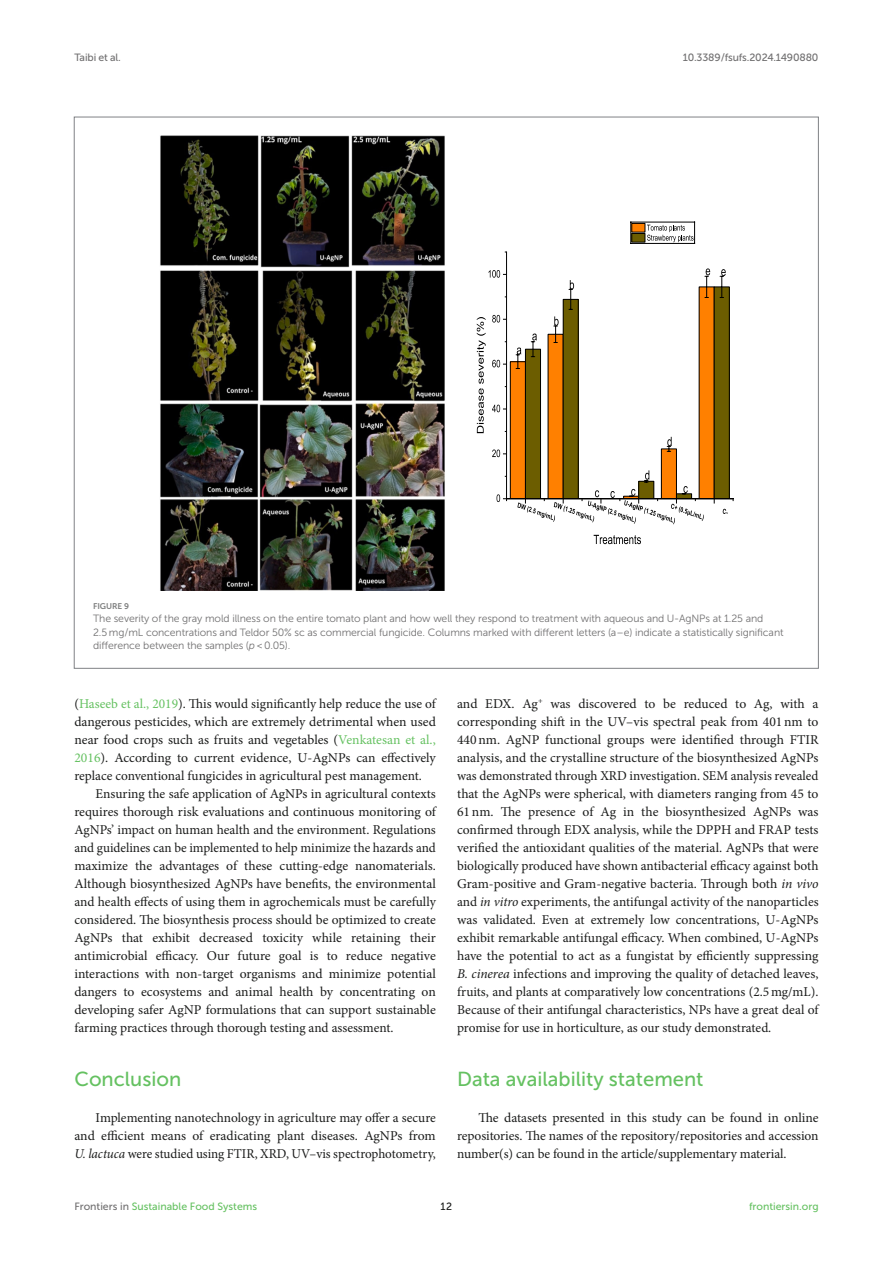
<style>
.page{position:relative;width:893px;height:1263px;background:#fff}
.page>*{position:absolute;margin:0;border:0;box-sizing:border-box;transform-origin:0 0}
.HEAD_1{font:20.25px "Museo Sans 500";color:#65c161}
.TEXT_FLUSH{font:13.5px/18px "Minion Pro";letter-spacing:-.005em;color:#1b1c1b;text-align:justify}
.TEXT{font:13.5px/18px "Minion Pro";color:#1b1c1b;text-align:justify}
.FIG_LEG{font:10.5px/13.5px "Museo Sans 300";letter-spacing:-.01em;color:#706f70}
.t1{font:10.5px "Museo Sans 500";color:#65c161}
.t2{font:10.5px "Museo Sans 500";letter-spacing:-.015em;color:#706f70}
.t3{font:10.5px "Museo Sans 500";color:#1b1c1b}
.FIG_HD{font:8.25px "Museo Sans 700";letter-spacing:-.01em;color:#7e7f7f}
.s1{font-style:italic}
.s2{color:#65c161}
.s3{color:#706f70}
</style>
<div class="page">
<img style="left:160px;top:136px;width:285px;height:454px">
<div style="left:510px;top:362px;width:15px;height:137px;background:#ff8000"></div>
<div style="left:510px;top:361px;width:16px;height:138px;border:1px solid #000"></div>
<div style="left:548px;top:334px;width:15px;height:165px;background:#ff8000"></div>
<div style="left:661px;top:449px;width:15px;height:50px;background:#ff8000"></div>
<div style="left:661px;top:449px;width:16px;height:50px;border:1px solid #000"></div>
<div style="left:699px;top:287px;width:15px;height:212px;background:#ff8000"></div>
<div style="left:525px;top:349px;width:15px;height:150px;background:#6c5d00"></div>
<div style="left:525px;top:349px;width:16px;height:150px;border:1px solid #000"></div>
<div style="left:563px;top:299px;width:15px;height:200px;background:#6c5d00"></div>
<div style="left:563px;top:299px;width:15px;height:200px;border:1px solid #000"></div>
<div style="left:714px;top:287px;width:15px;height:212px;background:#6c5d00"></div>
<div style="left:714px;top:287px;width:16px;height:212px;border:1px solid #000"></div>
<hr style="left:506px;top:498px;width:227px;height:1px;background:#000">
<hr style="left:506px;top:252px;width:1px;height:247px;background:#000">
<svg style="left:723px;top:509px;width:5px;height:5px"></svg>
<svg style="left:497px;top:494px;width:10px;height:8px"></svg>
<svg style="left:492px;top:449px;width:14px;height:8px"></svg>
<svg style="left:492px;top:405px;width:14px;height:7px"></svg>
<svg style="left:492px;top:360px;width:14px;height:7px"></svg>
<svg style="left:492px;top:315px;width:14px;height:8px"></svg>
<svg style="left:488px;top:270px;width:18px;height:8px"></svg>
<svg style="left:477px;top:317px;width:9px;height:116px"></svg>
<svg style="left:594px;top:535px;width:47px;height:9px"></svg>
<hr style="left:631px;top:222px;width:64px;height:1px;background:#000">
<hr style="left:631px;top:243px;width:64px;height:1px;background:#000">
<svg style="left:630px;top:222px;width:1px;height:21px"></svg>
<div style="left:632px;top:223px;width:13px;height:9px;background:#ff8000"></div>
<div style="left:631px;top:223px;width:14px;height:9px;border:1px solid #000"></div>
<div style="left:632px;top:233px;width:13px;height:9px;background:#6c5d00"></div>
<div style="left:631px;top:233px;width:14px;height:9px;border:1px solid #000"></div>
<svg style="left:647px;top:222px;width:48px;height:21px"></svg>
<svg style="left:516px;top:347px;width:5px;height:22px"></svg>
<svg style="left:531px;top:334px;width:6px;height:23px"></svg>
<svg style="left:554px;top:316px;width:5px;height:27px"></svg>
<svg style="left:569px;top:280px;width:5px;height:30px"></svg>
<svg style="left:667px;top:437px;width:5px;height:15px"></svg>
<svg style="left:517px;top:470px;width:187px;height:54px"></svg>
<svg style="left:705px;top:268px;width:5px;height:30px"></svg>
<svg style="left:720px;top:269px;width:6px;height:29px"></svg>
<p class="t2" style="left:74px;top:51px;width:48px">Taibi et al.</p>
<p class="t2" style="left:683px;top:51px;width:137px">10.3389/fsufs.2024.1490880</p>
<p class="FIG_HD" style="left:93px;top:601px;width:37px">FIGURE 9</p>
<p class="FIG_LEG" style="left:93px;top:612px;width:692px">The severity of the gray mold illness on the entire tomato plant and how well they respond to treatment with aqueous and U-AgNPs at 1.25 and<br>2.5 mg/mL concentrations and Teldor 50% sc as commercial fungicide. Columns marked with different letters (a–e) indicate a statistically significant difference between the samples (<span class="s1">p</span> &lt; 0.05).</p>
<p class="TEXT" style="left:74px;top:695px;width:363px">(<span class="s2">Haseeb et al., 2019</span>). This would significantly help reduce the use of dangerous pesticides, which are extremely detrimental when used near food crops such as fruits and vegetables (<span class="s2">Venkatesan et al., 2016</span>). According to current evidence, U-AgNPs can effectively replace conventional fungicides in agricultural pest management.</p>
<p class="TEXT" style="left:74px;top:785px;width:363px;text-indent:21px">Ensuring the safe application of AgNPs in agricultural contexts requires thorough risk evaluations and continuous monitoring of AgNPs’ impact on human health and the environment. Regulations and guidelines can be implemented to help minimize the hazards and maximize the advantages of these cutting-edge nanomaterials.<br>Although biosynthesized AgNPs have benefits, the environmental and health effects of using them in agrochemicals must be carefully considered. The biosynthesis process should be optimized to create AgNPs that exhibit decreased toxicity while retaining their antimicrobial efficacy. Our future goal is to reduce negative interactions with non-target organisms and minimize potential dangers to ecosystems and animal health by concentrating on developing safer AgNP formulations that can support sustainable farming practices through thorough testing and assessment.</p>
<p class="HEAD_1" style="left:74px;top:1068px;width:108px">Conclusion</p>
<p class="TEXT_FLUSH" style="left:74px;top:1109px;width:363px;text-indent:21px">Implementing nanotechnology in agriculture may offer a secure and efficient means of eradicating plant diseases. AgNPs from <span class="s1">U. lactuca</span> were studied using FTIR, XRD, UV–vis spectrophotometry,</p>
<p class="TEXT_FLUSH" style="left:457px;top:695px;width:363px">and EDX. Ag<sup>+</sup> was discovered to be reduced to Ag, with a corresponding shift in the UV–vis spectral peak from 401nm to 440nm. AgNP functional groups were identified through FTIR analysis, and the crystalline structure of the biosynthesized AgNPs was demonstrated through XRD investigation. SEM analysis revealed that the AgNPs were spherical, with diameters ranging from 45 to 61nm. The presence of Ag in the biosynthesized AgNPs was confirmed through EDX analysis, while the DPPH and FRAP tests verified the antioxidant qualities of the material. AgNPs that were biologically produced have shown antibacterial efficacy against both Gram-positive and Gram-negative bacteria. Through both <span class="s1">in vivo </span>and <span class="s1">in vitro</span> experiments, the antifungal activity of the nanoparticles was validated. Even at extremely low concentrations, U-AgNPs exhibit remarkable antifungal efficacy. When combined, U-AgNPs have the potential to act as a fungistat by efficiently suppressing <span class="s1">B. cinerea</span> infections and improving the quality of detached leaves, fruits, and plants at comparatively low concentrations (2.5mg/mL).<br>Because of their antifungal characteristics, NPs have a great deal of promise for use in horticulture, as our study demonstrated.</p>
<p class="HEAD_1" style="left:457px;top:1068px;width:248px">Data availability statement</p>
<p class="TEXT_FLUSH" style="left:457px;top:1109px;width:363px;text-indent:21px">The datasets presented in this study can be found in online repositories. The names of the repository/repositories and accession number(s) can be found in the article/supplementary material.</p>
<p class="t1" style="left:74px;top:1200px;width:184px"><span class="s3">Frontiers in</span> Sustainable Food Systems</p>
<p class="t3" style="left:441px;top:1200px;width:13px">12</p>
<p class="t1" style="left:749px;top:1200px;width:71px">frontiersin.org</p>
</div>
